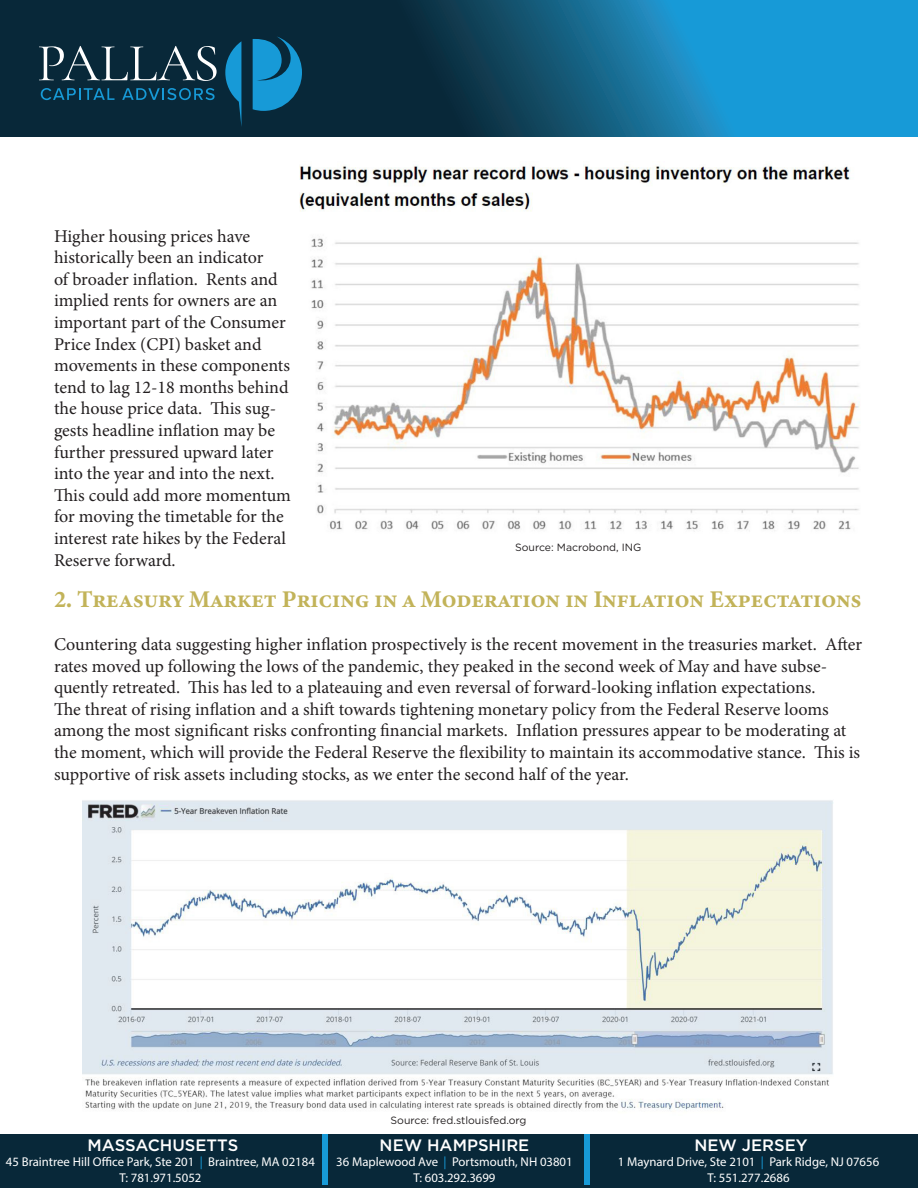
<style>
.page{position:relative;width:918px;height:1188px;background:#fff}
.page>*{position:absolute;margin:0;border:0;box-sizing:border-box;transform-origin:0 0}
.t1{font:500 54px "Gotham";color:#179ad7}
.t2{font:24px "Minion Variable Concept";color:#c2b359}
.t3{font:18px/21.6px "Minion Pro";letter-spacing:-.005em;color:#231f20}
.t4{font:500 16.5px "Gotham";color:#fff}
.t5{font:12.75px "Myriad Pro";color:#fff}
.t6{font:10.5px "Gotham";color:#231f20}
.s1{color:#179ad7}
</style>
<div class="page">
<svg style="left:0;top:0;width:917px;height:137px;background:#105778"></svg>
<svg style="left:225px;top:41px;width:16px;height:86px"></svg>
<svg style="left:253px;top:36px;width:49px;height:75px;background:#1279a9"></svg>
<svg style="left:39px;top:46px;width:178px;height:35px;background:#354f5d"></svg>
<svg style="left:41px;top:88px;width:74px;height:12px"></svg>
<svg style="left:122px;top:88px;width:93px;height:12px"></svg>
<div style="left:0;top:1134px;width:918px;height:54px;background:#082839"></div>
<hr style="left:917px;top:0;width:1px;height:137px;background:#179ad7">
<img style="left:299px;top:164px;width:561px;height:368px">
<img style="left:82px;top:800px;width:751px;height:310px">
<p class="t3" style="left:54px;top:225px;width:239px">Higher housing prices have historically been an indicator<br>of broader inflation. Rents and implied rents for owners are an important part of the Consumer<br>Price Index (CPI) basket and movements in these components tend to lag 12-18 months behind the house price data. This sug&shy;gests headline inflation may be further pressured upward later into the year and into the next.<br>This could add more momentum for moving the timetable for the interest rate hikes by the Federal<br>Reserve forward.</p>
<p class="t2" style="left:54px;top:582px;width:809px">2. Treasury Market Pricing in a Moderation in Inflation Expectations</p>
<p class="t3" style="left:54px;top:634px;width:810px">Countering data suggesting higher inflation prospectively is the recent movement in the treasuries market. After rates moved up following the lows of the pandemic, they peaked in the second week of May and have subse&shy;quently retreated. This has led to a plateauing and even reversal of forward-looking inflation expectations.<br>The threat of rising inflation and a shift towards tightening monetary policy from the Federal Reserve looms among the most significant risks confronting financial markets. Inflation pressures appear to be moderating at the moment, which will provide the Federal Reserve the flexibility to maintain its accommodative stance. This is supportive of risk assets including stocks, as we enter the second half of the year.</p>
<p class="t6" style="left:515px;top:540px;width:128px">Source: Macrobond, ING</p>
<p class="t4" style="left:88px;top:1134px;width:152px">MASSACHUSETTS</p>
<p class="t5" style="left:6px;top:1154px;width:310px">45 Braintree Hill Office Park, Ste 201 <span class="s1">|</span> Braintree, MA 02184</p>
<p class="t5" style="left:119px;top:1170px;width:84px">T: 781.971.5052</p>
<p class="t1" style="left:316px;top:1123px;width:19px">|</p>
<p class="t6" style="left:391px;top:1113px;width:137px">Source: fred.stlouisfed.org</p>
<p class="t4" style="left:380px;top:1134px;width:151px">NEW HAMPSHIRE</p>
<p class="t5" style="left:336px;top:1154px;width:238px">36 Maplewood Ave <span class="s1">|</span> Portsmouth, NH 03801</p>
<p class="t5" style="left:413px;top:1170px;width:84px">T: 603.292.3699</p>
<p class="t1" style="left:578px;top:1123px;width:19px">|</p>
<p class="t4" style="left:694px;top:1134px;width:115px">NEW JERSEY</p>
<p class="t5" style="left:618px;top:1154px;width:263px">1 Maynard Drive, Ste 2101 <span class="s1">|</span> Park Ridge, NJ 07656</p>
<p class="t5" style="left:708px;top:1170px;width:84px">T: 551.277.2686</p>
</div>
